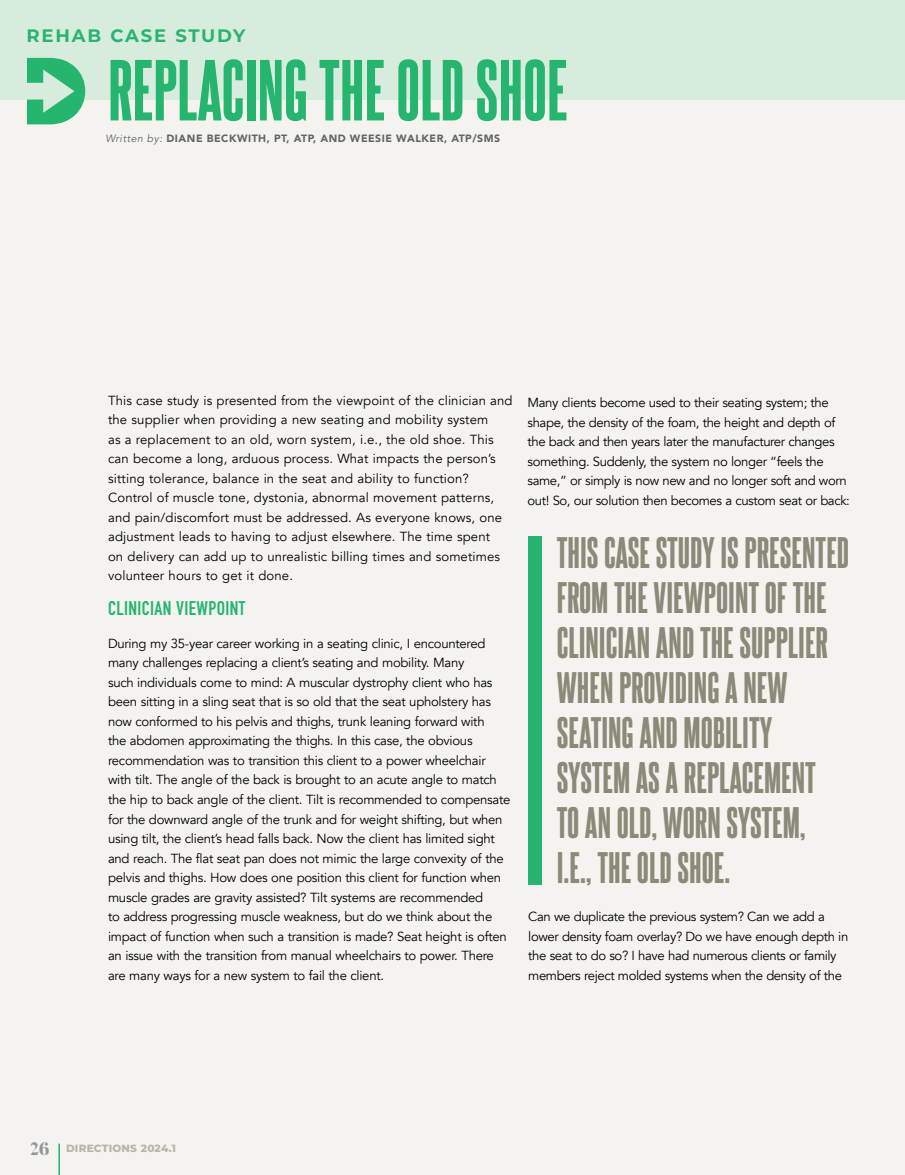
<style>
.page{position:relative;width:905px;height:1175px;background:#fff}
.page>*{position:absolute;margin:0;border:0;box-sizing:border-box;transform-origin:0 0}
.t1{font:73.5px "Steelfish Eb";color:#26b56e}
.t2{font:37.5px/45px "Steelfish Eb";color:#8b8a79}
.t3{font:700 19.5px "DIN Condensed";letter-spacing:.02em;color:#26b56e}
.t4{font:700 18px "Montserrat";letter-spacing:.1em;color:#26b56e}
.t5{font:13.2px/19.5px "Avenir";letter-spacing:-.02em;color:#000}
.t6{font:13.2px/19.5px "Avenir";letter-spacing:.01em;color:#000}
.t7{font:900 10.5px "Avenir LT Std";letter-spacing:.05em;color:#636466}
.t8{font:800 10.5px "Montserrat";letter-spacing:.02em;color:#b7b7a8}
.s1{font-family:"Avenir";font-weight:400;font-style:italic}
.s2{font-family:"Butler";font-size:18px;color:#939598}
</style>
<div class="page">
<div style="left:0;top:0;width:904px;height:1174px;background:#f4f3ef"></div>
<div style="left:0;top:0;width:904px;height:100px;background:#d7ecdc"></div>
<svg style="left:27px;top:58px;width:58px;height:66px"></svg>
<hr style="left:58px;top:1143px;width:2px;height:31px;background:#26b56e">
<div style="left:528px;top:536px;width:13px;height:348px;background:#26b56e"></div>
<h3 class="t4" style="left:27px;top:23px;width:220px">REHAB CASE STUDY</h3>
<h1 class="t1" style="left:108px;top:45px;width:461px">REPLACING THE OLD SHOE</h1>
<p class="t7" style="left:105px;top:132px;width:396px"><span class="s1">Written by:</span> DIANE BECKWITH, PT, ATP, AND WEESIE WALKER, ATP/SMS</p>
<p class="t6" style="left:108px;top:391px;width:406px">This case study is presented from the viewpoint of the clinician and the supplier when providing a new seating and mobility system<br>as a replacement to an old, worn system, i.e., the old shoe. This can become a long, arduous process. What impacts the person’s sitting tolerance, balance in the seat and ability to function?<br>Control of muscle tone, dystonia, abnormal movement patterns, and pain/discomfort must be addressed. As everyone knows, one adjustment leads to having to adjust elsewhere. The time spent<br>on delivery can add up to unrealistic billing times and sometimes volunteer hours to get it done.</p>
<h3 class="t3" style="left:108px;top:595px;width:139px">CLINICIAN VIEWPOINT</h3>
<p class="t5" style="left:108px;top:634px;width:404px">During my 35-year career working in a seating clinic, I encountered many challenges replacing a client’s seating and mobility. Many<br>such individuals come to mind: A muscular dystrophy client who has been sitting in a sling seat that is so old that the seat upholstery has now conformed to his pelvis and thighs, trunk leaning forward with<br>the abdomen approximating the thighs. In this case, the obvious recommendation was to transition this client to a power wheelchair with tilt. The angle of the back is brought to an acute angle to match the hip to back angle of the client. Tilt is recommended to compensate for the downward angle of the trunk and for weight shifting, but when using tilt, the client’s head falls back. Now the client has limited sight and reach. The flat seat pan does not mimic the large convexity of the pelvis and thighs. How does one position this client for function when muscle grades are gravity assisted? Tilt systems are recommended<br>to address progressing muscle weakness, but do we think about the impact of function when such a transition is made? Seat height is often an issue with the transition from manual wheelchairs to power. There are many ways for a new system to fail the client.</p>
<p class="t5" style="left:527px;top:393px;width:324px">Many clients become used to their seating system; the shape, the density of the foam, the height and depth of the back and then years later the manufacturer changes something. Suddenly, the system no longer “feels the same,” or simply is now new and no longer soft and worn out! So, our solution then becomes a custom seat or back:</p>
<h2 class="t2" style="left:556px;top:529px;width:294px">THIS CASE STUDY IS PRESENTED<br>FROM THE VIEWPOINT OF THE<br>CLINICIAN AND THE SUPPLIER<br>WHEN PROVIDING A NEW<br>SEATING AND MOBILITY<br>SYSTEM AS A REPLACEMENT<br>TO AN OLD, WORN SYSTEM,<br>I.E., THE OLD SHOE.</h2>
<p class="t5" style="left:528px;top:907px;width:321px">Can we duplicate the previous system? Can we add a lower density foam overlay? Do we have enough depth in the seat to do so? I have had numerous clients or family members reject molded systems when the density of the</p>
<p class="t8" style="left:30px;top:1140px;width:148px"><span class="s2">26</span> DIRECTIONS 2024.1</p>
</div>
